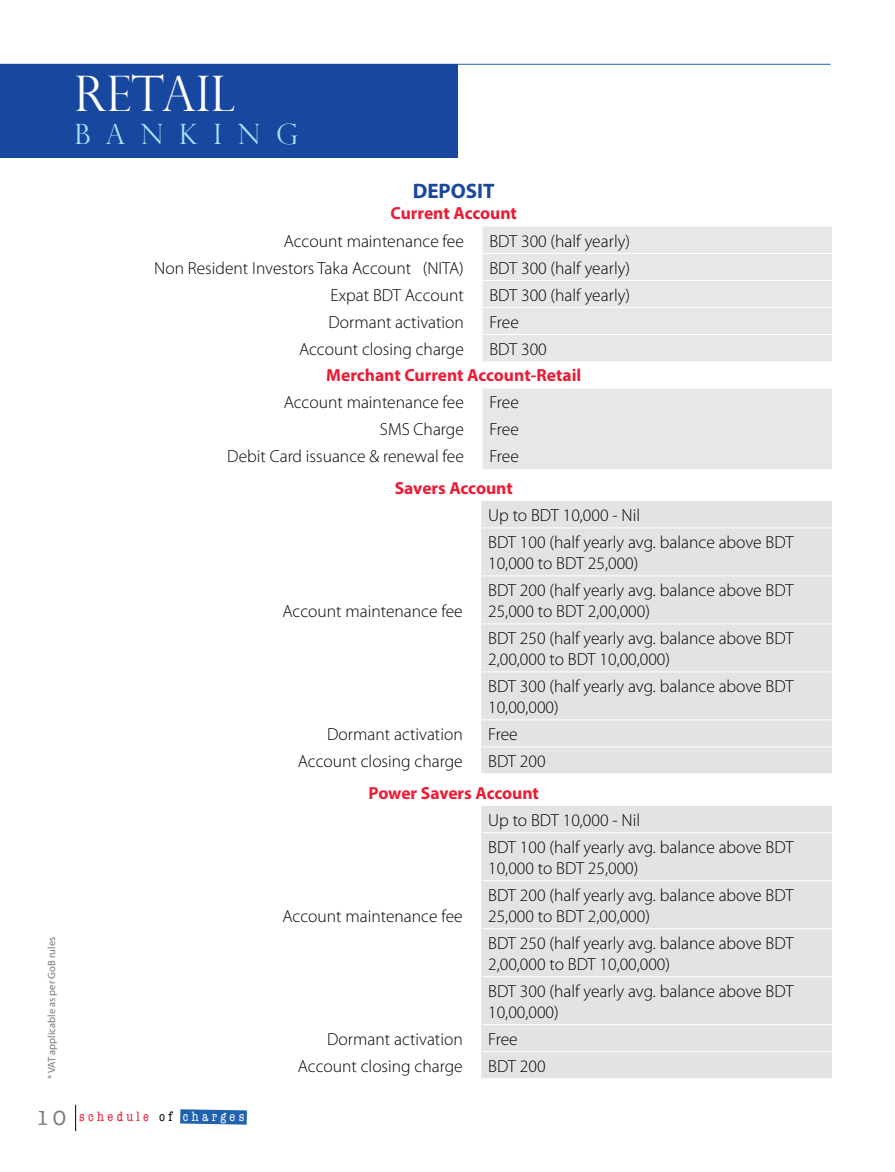
<style>
.page{position:relative;width:895px;height:1172px;background:#fff}
.page>*{position:absolute;margin:0;border:0;box-sizing:border-box;transform-origin:0 0}
.t1{font:300 49px "Perpetua Titling";color:#fff}
.t2{font:300 28px "Perpetua Titling";letter-spacing:.56em;color:#abe1fa}
.t3{font:700 21px "Myriad Pro";color:#17479e}
.t4{font:300 17.5px/26.9px "Myriad Pro";color:#000}
.t5{font:700 17.5px "Myriad Pro";letter-spacing:-.005em;color:#ed1b35}
.t6{font:condensed 14px "American Typewriter";letter-spacing:.24em;color:#ed1b35}
.t7{font:10.5px "Myriad Pro";color:#77787b}
.s1{font-stretch:normal;font-size:21px;color:#77787b}
.s2{color:#000}
.s3{color:#fff}
</style>
<div class="page">
<svg style="left:180px;top:1109px;width:67px;height:15px"></svg>
<svg style="left:75px;top:1105px;width:1px;height:26px"></svg>
<hr style="left:0;top:64px;width:830px;height:1px;background:#2062af">
<svg style="left:482px;top:226px;width:350px;height:243px;background:#e9eaea"></svg>
<hr style="left:482px;top:253px;width:350px;height:1px;background:#fff">
<hr style="left:482px;top:280px;width:350px;height:1px;background:#fff">
<hr style="left:482px;top:307px;width:350px;height:1px;background:#fff">
<hr style="left:482px;top:334px;width:350px;height:1px;background:#fff">
<div style="left:481px;top:501px;width:351px;height:218px;background:#e2e3e4"></div>
<div style="left:481px;top:720px;width:351px;height:53px;background:#e2e3e4"></div>
<hr style="left:481px;top:527px;width:351px;height:1px;background:#fff">
<hr style="left:481px;top:575px;width:351px;height:1px;background:#fff">
<hr style="left:481px;top:623px;width:351px;height:1px;background:#fff">
<hr style="left:481px;top:671px;width:351px;height:1px;background:#fff">
<hr style="left:481px;top:746px;width:351px;height:1px;background:#fff">
<div style="left:481px;top:806px;width:351px;height:218px;background:#e2e3e4"></div>
<div style="left:481px;top:1025px;width:351px;height:53px;background:#e2e3e4"></div>
<hr style="left:481px;top:832px;width:351px;height:1px;background:#fff">
<hr style="left:481px;top:880px;width:351px;height:1px;background:#fff">
<hr style="left:481px;top:928px;width:351px;height:1px;background:#fff">
<hr style="left:481px;top:976px;width:351px;height:1px;background:#fff">
<hr style="left:481px;top:1051px;width:351px;height:1px;background:#fff">
<div style="left:0;top:64px;width:457px;height:94px;background:#17479e"></div>
<h1 class="t1" style="left:74px;top:64px;width:162px">RETAIL</h1>
<h2 class="t2" style="left:74px;top:118px;width:225px">BANKING</h2>
<p class="t3" style="left:413px;top:178px;width:83px">DEPOSIT</p>
<p class="t5" style="left:390px;top:202px;width:128px">Current Account</p>
<p class="t4" style="left:284px;top:227px;width:182px">Account maintenance fee</p>
<p class="t4" style="left:489px;top:227px;width:142px">BDT 300 (half yearly)</p>
<p class="t4" style="left:154px;top:254px;width:311px">Non Resident Investors Taka Account (NITA)</p>
<p class="t4" style="left:489px;top:254px;width:142px">BDT 300 (half yearly)</p>
<p class="t4" style="left:330px;top:281px;width:135px">Expat BDT Account</p>
<p class="t4" style="left:489px;top:281px;width:142px">BDT 300 (half yearly)</p>
<p class="t4" style="left:328px;top:308px;width:137px">Dormant activation</p>
<p class="t4" style="left:489px;top:308px;width:31px">Free</p>
<p class="t4" style="left:299px;top:335px;width:166px">Account closing charge</p>
<p class="t4" style="left:489px;top:335px;width:59px">BDT 300</p>
<p class="t5" style="left:326px;top:364px;width:256px">Merchant Current Account-Retail</p>
<p class="t4" style="left:284px;top:389px;width:182px">Account maintenance fee</p>
<p class="t4" style="left:489px;top:389px;width:31px">Free</p>
<p class="t4" style="left:380px;top:416px;width:86px">SMS Charge</p>
<p class="t4" style="left:489px;top:416px;width:31px">Free</p>
<p class="t4" style="left:227px;top:443px;width:238px">Debit Card issuance &amp; renewal fee</p>
<p class="t4" style="left:489px;top:443px;width:31px">Free</p>
<p class="t5" style="left:395px;top:477px;width:120px">Savers Account</p>
<p class="t4" style="left:282px;top:598px;width:182px">Account maintenance fee</p>
<p class="t4" style="left:488px;top:502px;width:307px">Up to BDT 10,000 - Nil<br>BDT 100 (half yearly avg. balance above BDT</p>
<p class="t4" style="left:488px;top:550px;width:307px">10,000 to BDT 25,000)<br>BDT 200 (half yearly avg. balance above BDT</p>
<p class="t4" style="left:488px;top:598px;width:307px">25,000 to BDT 2,00,000)<br>BDT 250 (half yearly avg. balance above BDT</p>
<p class="t4" style="left:488px;top:646px;width:307px">2,00,000 to BDT 10,00,000)<br>BDT 300 (half yearly avg. balance above BDT</p>
<p class="t4" style="left:488px;top:694px;width:72px">10,00,000)</p>
<p class="t7" style="left:46px;top:1079px;width:144px;rotate:-90deg">* VAT applicable as per GoB rules</p>
<p class="t6" style="left:36px;top:1106px;width:210px"><span class="s1">10</span> schedule <span class="s2">of</span> <span class="s3">charges</span></p>
<p class="t4" style="left:327px;top:721px;width:137px">Dormant activation</p>
<p class="t4" style="left:488px;top:721px;width:31px">Free</p>
<p class="t4" style="left:298px;top:748px;width:166px">Account closing charge</p>
<p class="t4" style="left:488px;top:748px;width:59px">BDT 200</p>
<p class="t5" style="left:368px;top:781px;width:172px">Power Savers Account</p>
<p class="t4" style="left:282px;top:903px;width:182px">Account maintenance fee</p>
<p class="t4" style="left:488px;top:807px;width:307px">Up to BDT 10,000 - Nil<br>BDT 100 (half yearly avg. balance above BDT</p>
<p class="t4" style="left:488px;top:855px;width:307px">10,000 to BDT 25,000)<br>BDT 200 (half yearly avg. balance above BDT</p>
<p class="t4" style="left:488px;top:903px;width:307px">25,000 to BDT 2,00,000)<br>BDT 250 (half yearly avg. balance above BDT</p>
<p class="t4" style="left:488px;top:951px;width:307px">2,00,000 to BDT 10,00,000)<br>BDT 300 (half yearly avg. balance above BDT</p>
<p class="t4" style="left:488px;top:999px;width:72px">10,00,000)</p>
<p class="t4" style="left:327px;top:1026px;width:137px">Dormant activation</p>
<p class="t4" style="left:488px;top:1026px;width:31px">Free</p>
<p class="t4" style="left:298px;top:1053px;width:166px">Account closing charge</p>
<p class="t4" style="left:488px;top:1053px;width:59px">BDT 200</p>
</div>
